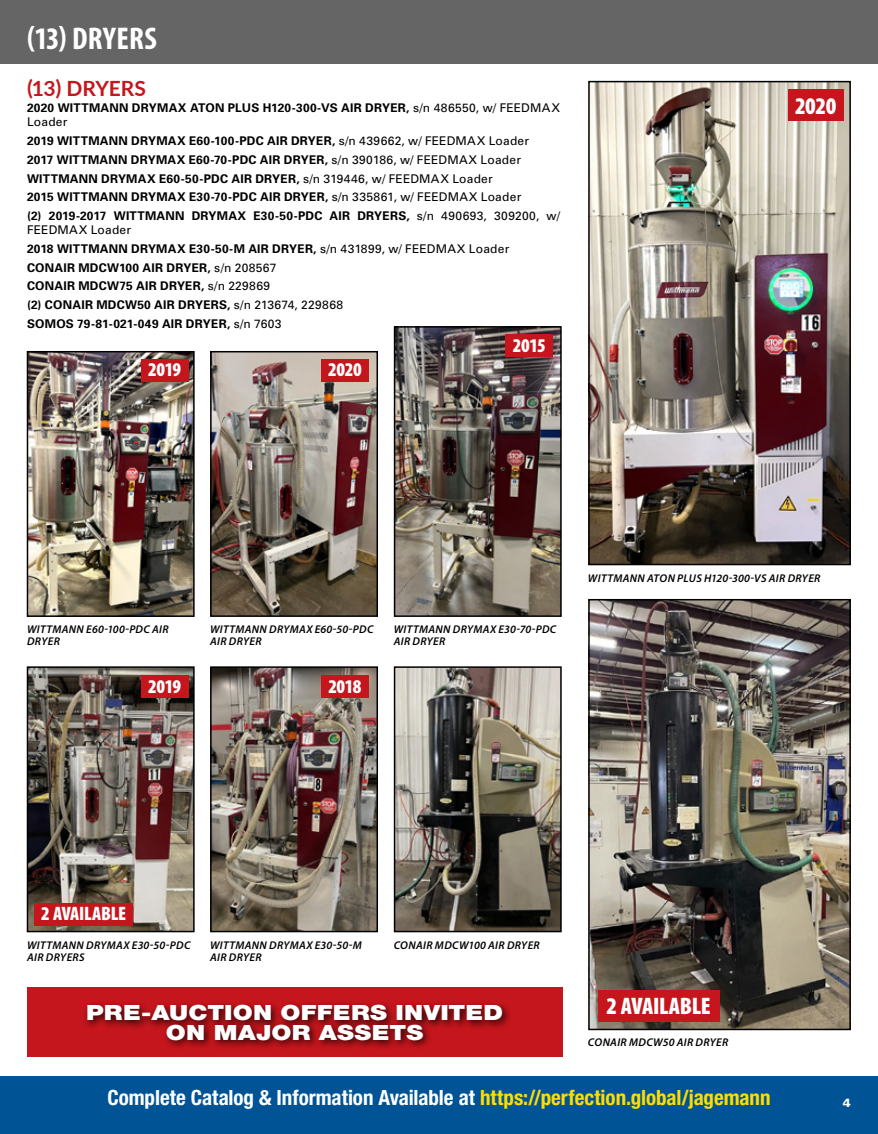
<style>
.page{position:relative;width:878px;height:1134px;background:#fff}
.page>*{position:absolute;margin:0;border:0;box-sizing:border-box;transform-origin:0 0}
.t1{font:700 condensed 31.5px "Myriad Pro";letter-spacing:.01em;color:#fff}
.t2{font:900 condensed 24px "Myriad Pro";letter-spacing:-.015em;color:#fff}
.t3{font:700 condensed 21px "Helvetica Neue LT Std";color:#fff}
.t4{font:900 21px/19.5px "Helvetica Neue LT Std";letter-spacing:.005em;color:#fff;text-align:center;scale:1.2 1}
.t5{font:700 21px "Lato";color:#c4161c}
.t6{font:900 condensed 19.5px "Myriad Pro";letter-spacing:-.02em;color:#fff}
.t7{font:700 12px/18.8px "Univers";letter-spacing:.02em;color:#000}
.t8{font:900 12px "Univers";color:#fff}
.t9{font:italic 600 11.25px/12px "Myriad Pro";letter-spacing:.03em;color:#000}
.s1{font-weight:400}
.s2{color:#fd0}
</style>
<div class="page">
<div style="left:27px;top:987px;width:535px;height:70px;background:#c4161c"></div>
<div style="left:84px;top:1001px;width:428px;height:49px;background:#000;opacity:.75"></div>
<div style="left:0;top:0;width:878px;height:64px;background:#656565"></div>
<div style="left:0;top:1077px;width:878px;height:57px;background:#005495"></div>
<img style="left:591px;top:84px;width:256px;height:478px">
<div style="left:588px;top:81px;width:262px;height:484px;border:2px solid #000"></div>
<img style="left:591px;top:602px;width:256px;height:425px">
<div style="left:588px;top:599px;width:262px;height:431px;border:2px solid #000"></div>
<div style="left:597px;top:990px;width:122px;height:31px;background:#c4161c"></div>
<div style="left:788px;top:90px;width:55px;height:31px;background:#c4161c"></div>
<img style="left:30px;top:354px;width:162px;height:260px">
<div style="left:27px;top:351px;width:168px;height:266px;border:2px solid #000"></div>
<img style="left:30px;top:669px;width:162px;height:260px">
<div style="left:27px;top:666px;width:168px;height:266px;border:2px solid #000"></div>
<img style="left:213px;top:354px;width:162px;height:260px">
<div style="left:210px;top:351px;width:168px;height:266px;border:2px solid #000"></div>
<img style="left:213px;top:669px;width:162px;height:260px">
<div style="left:210px;top:666px;width:168px;height:266px;border:2px solid #000"></div>
<img style="left:397px;top:329px;width:161px;height:285px">
<div style="left:394px;top:326px;width:167px;height:291px;border:2px solid #000"></div>
<img style="left:397px;top:669px;width:161px;height:260px">
<div style="left:394px;top:666px;width:167px;height:266px;border:2px solid #000"></div>
<div style="left:141px;top:359px;width:47px;height:22px;background:#c4161c"></div>
<div style="left:141px;top:676px;width:47px;height:22px;background:#c4161c"></div>
<div style="left:321px;top:359px;width:47px;height:22px;background:#c4161c"></div>
<div style="left:321px;top:676px;width:47px;height:22px;background:#c4161c"></div>
<div style="left:506px;top:335px;width:47px;height:22px;background:#c4161c"></div>
<div style="left:34px;top:903px;width:99px;height:22px;background:#c4161c"></div>
<h1 class="t1" style="left:27px;top:19px;width:131px">(13) DRYERS</h1>
<h3 class="t5" style="left:27px;top:73px;width:120px">(13) DRYERS</h3>
<p class="t7" style="left:27px;top:101px;width:534px;line-height:14.2px">2020 WITTMANN DRYMAX ATON PLUS H120-300-VS AIR DRYER, <span class="s1">s/n 486550, w/ FEEDMAX<br>Loader</span></p>
<p class="t7" style="left:27px;top:131px;width:534px">2019 WITTMANN DRYMAX E60-100-PDC AIR DRYER, <span class="s1">s/n 439662, w/ FEEDMAX Loader<br></span>2017 WITTMANN DRYMAX E60-70-PDC AIR DRYER, <span class="s1">s/n 390186, w/ FEEDMAX Loader </span>WITTMANN DRYMAX E60-50-PDC AIR DRYER, <span class="s1">s/n 319446, w/ FEEDMAX Loader<br></span>2015 WITTMANN DRYMAX E30-70-PDC AIR DRYER, <span class="s1">s/n 335861, w/ FEEDMAX Loader<br></span>(2) 2019-2017 WITTMANN DRYMAX E30-50-PDC AIR DRYERS, <span class="s1">s/n 490693, 309200, w/</span></p>
<p class="t7" style="left:27px;top:221px;width:484px"><span class="s1">FEEDMAX Loader<br></span>2018 WITTMANN DRYMAX E30-50-M AIR DRYER, <span class="s1">s/n 431899, w/ FEEDMAX Loader </span>CONAIR MDCW100 AIR DRYER, <span class="s1">s/n 208567<br></span>CONAIR MDCW75 AIR DRYER, <span class="s1">s/n 229869<br></span>(2) CONAIR MDCW50 AIR DRYERS, <span class="s1">s/n 213674, 229868<br></span>SOMOS 79-81-021-049 AIR DRYER, <span class="s1">s/n 7603</span></p>
<h3 class="t6" style="left:148px;top:357px;width:34px">2019</h3>
<h3 class="t6" style="left:328px;top:357px;width:35px">2020</h3>
<h3 class="t6" style="left:513px;top:333px;width:34px">2015</h3>
<h2 class="t2" style="left:795px;top:90px;width:43px">2020</h2>
<p class="t9" style="left:27px;top:623px;width:143px">WITTMANN E60-100-PDC AIR<br>DRYER</p>
<h3 class="t6" style="left:148px;top:674px;width:34px">2019</h3>
<p class="t9" style="left:210px;top:623px;width:165px">WITTMANN DRYMAX E60-50-PDC<br>AIR DRYER</p>
<h3 class="t6" style="left:328px;top:674px;width:35px">2018</h3>
<p class="t9" style="left:394px;top:623px;width:164px">WITTMANN DRYMAX E30-70-PDC<br>AIR DRYER</p>
<p class="t9" style="left:588px;top:572px;width:234px">WITTMANN ATON PLUS H120-300-VS AIR DRYER</p>
<h3 class="t6" style="left:41px;top:901px;width:86px">2 AVAILABLE</h3>
<p class="t9" style="left:27px;top:939px;width:165px">WITTMANN DRYMAX E30-50-PDC<br>AIR DRYERS</p>
<p class="t9" style="left:210px;top:939px;width:153px">WITTMANN DRYMAX E30-50-M<br>AIR DRYER</p>
<p class="t9" style="left:394px;top:939px;width:148px">CONAIR MDCW100 AIR DRYER</p>
<h3 class="t4" style="left:86px;top:1003px;width:349px">PRE-AUCTION OFFERS INVITED<br>ON MAJOR ASSETS</h3>
<h2 class="t2" style="left:606px;top:991px;width:106px">2 AVAILABLE</h2>
<p class="t9" style="left:588px;top:1036px;width:142px">CONAIR MDCW50 AIR DRYER</p>
<h3 class="t3" style="left:107px;top:1085px;width:664px">Complete Catalog &amp; Information Available at <span class="s2">https://perfection.global/jagemann</span></h3>
<p class="t8" style="left:842px;top:1095px;width:10px">4</p>
</div>
